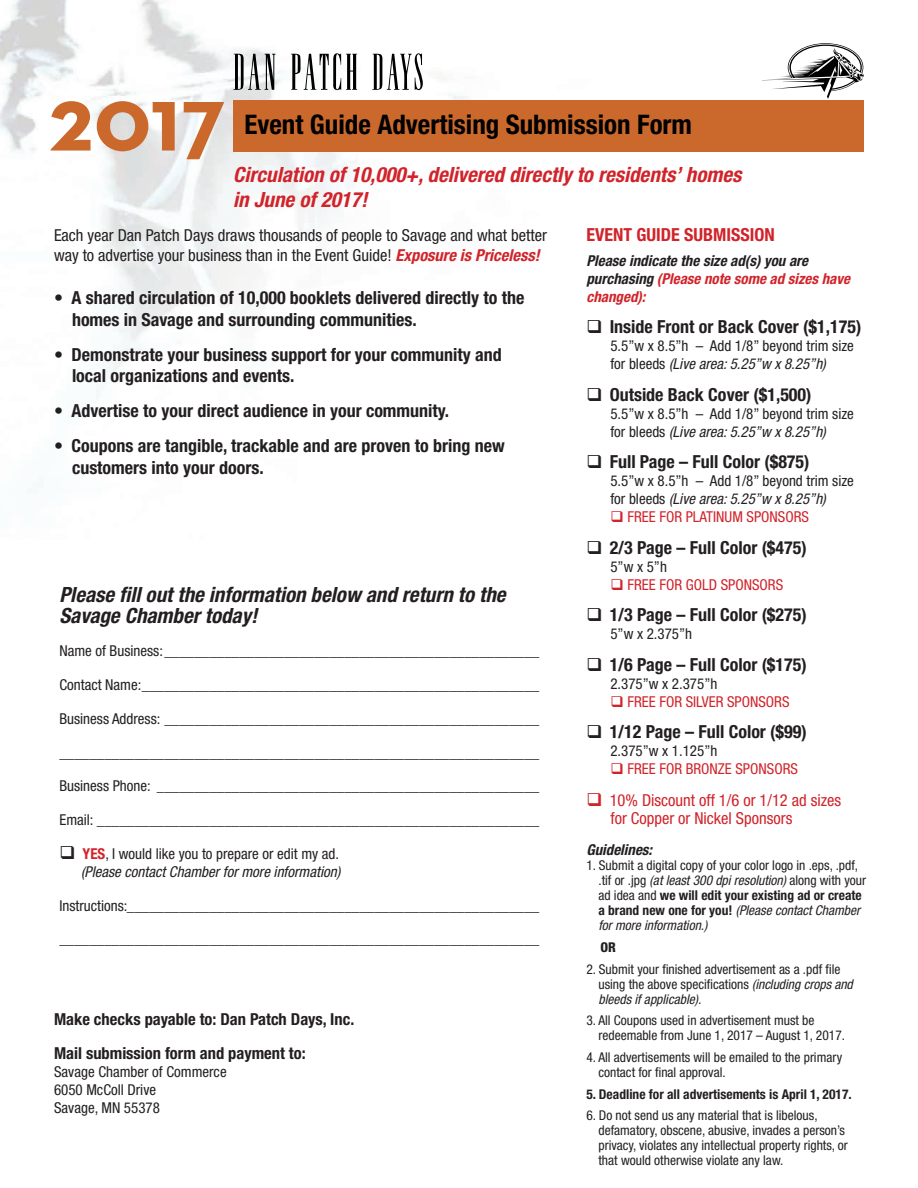
<style>
.page{position:relative;width:918px;height:1188px;background:#fff}
.page>*{position:absolute;margin:0;border:0;box-sizing:border-box;transform-origin:0 0}
.t1{font:700 93px "Neutraface Text";color:#cb692c}
.t2{font:51.45px "Spinoza";letter-spacing:.04em;color:#010101}
.t3{font:700 condensed 27px "Helvetica Neue";color:#010101}
.t4{font:italic 700 condensed 21px/25.2px "Helvetica Neue";color:#d1232a}
.t5{font:italic 700 condensed 21px/21px "Helvetica Neue";color:#231f20}
.t6{font:700 condensed 18px/21.6px "Helvetica Neue";color:#231f20}
.t7{font:700 condensed 18px "Helvetica Neue";color:#d1232a}
.t8{font:condensed 16.5px/19.8px "Helvetica Neue";color:#231f20}
.t9{font:700 condensed 16.5px/33.3px "Helvetica Neue";color:#231f20}
.t10{font:condensed 16.5px/18px "Helvetica Neue";color:#d1232a}
.t11{font:condensed 15px/18px "Helvetica Neue";color:#231f20}
.t12{font:italic condensed 15px/18px "Helvetica Neue";color:#231f20}
.t13{font:italic 700 condensed 15px/18px "Helvetica Neue";color:#231f20}
.t14{font:condensed 15px "Helvetica Neue";color:#d1232a}
.t15{font:condensed 13.5px/15px "Helvetica Neue";color:#231f20}
.t16{font:700 condensed 13.5px "Helvetica Neue";color:#231f20}
.t17{font:800 condensed 13.5px "Helvetica Neue";color:#231f20}
.s1{font-weight:700;font-style:italic;color:#d1232a}
.s2{font-weight:700;font-style:normal;color:#d1232a}
.s3{font-style:normal}
.s4{color:#d1232a}
.s5{font-style:italic}
.s6{font-weight:700}
</style>
<div class="page">
<img style="left:0;top:0;width:468px;height:378px">
<div style="left:234px;top:100px;width:630px;height:52px;background:#cb692c"></div>
<svg style="left:762px;top:43px;width:102px;height:56px"></svg>
<h1 class="t1" style="left:49px;top:83px;width:179px">2017</h1>
<h2 class="t2" style="left:232px;top:46px;width:192px">DAN PATCH DAYS</h2>
<h3 class="t3" style="left:244px;top:115px;width:449px">Event Guide Advertising Submission Form</h3>
<h3 class="t4" style="left:233px;top:163px;width:510px">Circulation of 10,000+, delivered directly to residents’ homes in June of 2017!</h3>
<p class="t8" style="left:54px;top:227px;width:494px">Each year Dan Patch Days draws thousands of people to Savage and what better way to advertise your business than in the Event Guide! <span class="s1">Exposure is Priceless!</span></p>
<p class="t6" style="left:72px;top:288px;width:454px;text-indent:-18px">• A shared circulation of 10,000 booklets delivered directly to the homes in Savage and surrounding communities.</p>
<p class="t6" style="left:72px;top:345px;width:431px;text-indent:-18px">• Demonstrate your business support for your community and local organizations and events.</p>
<p class="t6" style="left:54px;top:402px;width:397px">• Advertise to your direct audience in your community.</p>
<p class="t6" style="left:72px;top:437px;width:434px;text-indent:-18px">• Coupons are tangible, trackable and are proven to bring new customers into your doors.</p>
<h3 class="t5" style="left:59px;top:586px;width:448px">Please fill out the information below and return to the<br>Savage Chamber today!</h3>
<p class="t11" style="left:59px;top:643px;width:482px">Name of Business: __________________________________________________</p>
<p class="t11" style="left:59px;top:677px;width:482px">Contact Name: _____________________________________________________</p>
<p class="t11" style="left:59px;top:711px;width:482px">Business Address: __________________________________________________</p>
<p class="t11" style="left:59px;top:745px;width:482px">________________________________________________________________</p>
<p class="t11" style="left:59px;top:778px;width:482px">Business Phone: ___________________________________________________</p>
<p class="t11" style="left:59px;top:812px;width:481px">Email: ___________________________________________________________</p>
<p class="t12" style="left:81px;top:846px;width:261px"><span class="s2">YES</span><span class="s3">, I would like you to prepare or edit my ad. </span>(Please contact Chamber for more information)</p>
<p class="t11" style="left:59px;top:898px;width:481px">Instructions: _______________________________________________________</p>
<p class="t11" style="left:59px;top:931px;width:481px">________________________________________________________________</p>
<p class="t9" style="left:54px;top:1004px;width:302px">Make checks payable to: Dan Patch Days, Inc.<br>Mail submission form and payment to:</p>
<p class="t11" style="left:54px;top:1064px;width:174px">Savage Chamber of Commerce<br>6050 McColl Drive<br>Savage, MN 55378</p>
<p class="t7" style="left:586px;top:228px;width:190px">EVENT GUIDE SUBMISSION</p>
<p class="t13" style="left:586px;top:252px;width:265px">Please indicate the size ad(s) you are purchasing <span class="s4">(Please note some ad sizes have changed):</span></p>
<p class="t6" style="left:610px;top:317px;width:253px">Inside Front or Back Cover ($1,175)</p>
<p class="t11" style="left:610px;top:338px;width:245px">5.5”w x 8.5”h – Add 1/8” beyond trim size for bleeds <span class="s5">(Live area: 5.25”w x 8.25”h)</span></p>
<p class="t6" style="left:610px;top:385px;width:203px">Outside Back Cover ($1,500)</p>
<p class="t11" style="left:610px;top:405px;width:245px">5.5”w x 8.5”h – Add 1/8” beyond trim size for bleeds <span class="s5">(Live area: 5.25”w x 8.25”h)</span></p>
<p class="t6" style="left:610px;top:452px;width:201px">Full Page – Full Color ($875)</p>
<p class="t11" style="left:610px;top:473px;width:245px">5.5”w x 8.5”h – Add 1/8” beyond trim size</p>
<p class="t12" style="left:610px;top:491px;width:217px"><span class="s3">for bleeds</span> (Live area: 5.25”w x 8.25”h)</p>
<p class="t14" style="left:627px;top:511px;width:183px">FREE FOR PLATINUM SPONSORS</p>
<p class="t6" style="left:610px;top:538px;width:199px">2/3 Page – Full Color ($475)</p>
<p class="t11" style="left:610px;top:558px;width:58px">5”w x 5”h</p>
<p class="t14" style="left:627px;top:579px;width:157px">FREE FOR GOLD SPONSORS</p>
<p class="t6" style="left:610px;top:605px;width:199px">1/3 Page – Full Color ($275)</p>
<p class="t11" style="left:610px;top:626px;width:83px">5”w x 2.375”h</p>
<p class="t6" style="left:610px;top:655px;width:199px">1/6 Page – Full Color ($175)</p>
<p class="t11" style="left:610px;top:675px;width:108px">2.375”w x 2.375”h</p>
<p class="t14" style="left:627px;top:696px;width:164px">FREE FOR SILVER SPONSORS</p>
<p class="t6" style="left:610px;top:722px;width:199px">1/12 Page – Full Color ($99)</p>
<p class="t11" style="left:610px;top:743px;width:108px">2.375”w x 1.125”h</p>
<p class="t14" style="left:627px;top:763px;width:172px">FREE FOR BRONZE SPONSORS</p>
<p class="t10" style="left:610px;top:792px;width:233px">10% Discount off 1/6 or 1/12 ad sizes for Copper or Nickel Sponsors</p>
<p class="t13" style="left:586px;top:842px;width:67px">Guidelines:</p>
<p class="t15" style="left:598px;top:859px;width:269px;text-indent:-12px">1. Submit a digital copy of your color logo in .eps, .pdf, .tif or .jpg <span class="s5">(at least 300 dpi resolution)</span> along with your ad idea and <span class="s6">we will edit your existing ad or create a brand new one for you!</span> <span class="s5">(Please contact Chamber for more information.)</span></p>
<p class="t17" style="left:600px;top:942px;width:17px">OR</p>
<p class="t15" style="left:598px;top:962px;width:256px;text-indent:-12px">2. Submit your finished advertisement as a .pdf file using the above specifications <span class="s5">(including crops and bleeds if applicable).</span></p>
<p class="t15" style="left:598px;top:1014px;width:248px;text-indent:-12px">3. All Coupons used in advertisement must be redeemable from June 1, 2017 – August 1, 2017.</p>
<p class="t15" style="left:598px;top:1051px;width:245px;text-indent:-12px">4. All advertisements will be emailed to the primary contact for final approval.</p>
<p class="t16" style="left:586px;top:1089px;width:267px">5. Deadline for all advertisements is April 1, 2017.</p>
<p class="t15" style="left:598px;top:1109px;width:251px;text-indent:-12px">6. Do not send us any material that is libelous, defamatory, obscene, abusive, invades a person’s privacy, violates any intellectual property rights, or that would otherwise violate any law.</p>
</div>
